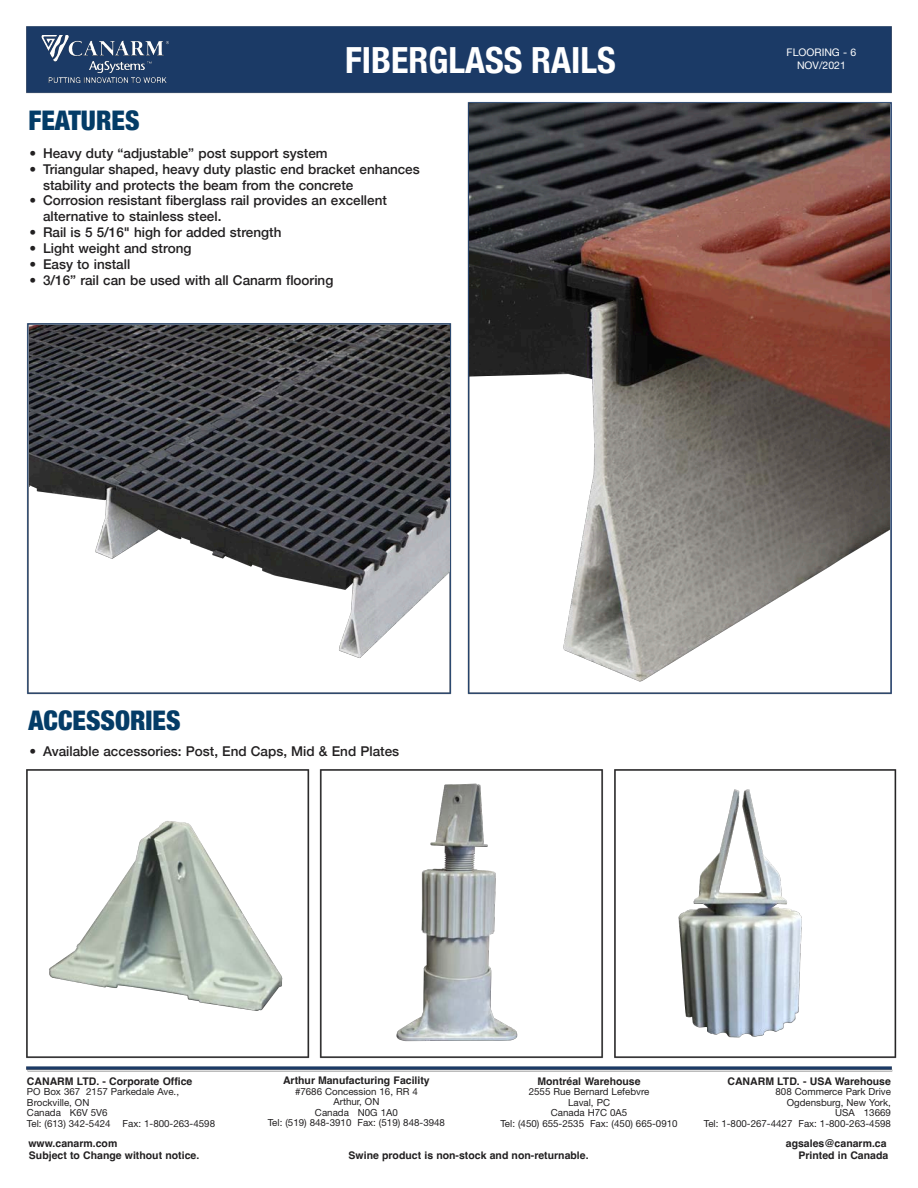
<style>
.page{position:relative;width:918px;height:1188px;background:#fff}
.page>*{position:absolute;margin:0;border:0;box-sizing:border-box;transform-origin:0 0}
.t1{font:700 condensed 36px "Helvetica Neue";color:#fff}
.t2{font:900 condensed 27px "Helvetica Neue";color:#043c67}
.t3{font:500 13.5px/15.9px "Helvetica Neue";color:#222021}
.t4{font:700 10.5px "Helvetica";color:#222021}
.t5{font:10.5px "Helvetica Neue";color:#fff}
.t6{font:9.75px/10.5px "Helvetica Neue";color:#222021;text-align:center}
</style>
<div class="page">
<div style="left:26px;top:26px;width:866px;height:68px;background:#1b3a66"></div>
<img style="left:27px;top:35px;width:173px;height:47px">
<img style="left:467px;top:102px;width:425px;height:593px">
<img style="left:470px;top:104px;width:420px;height:588px">
<img style="left:27px;top:323px;width:425px;height:372px">
<img style="left:30px;top:326px;width:419px;height:366px">
<img style="left:26px;top:769px;width:284px;height:290px">
<img style="left:28px;top:771px;width:279px;height:285px">
<img style="left:319px;top:769px;width:285px;height:290px">
<img style="left:322px;top:771px;width:279px;height:285px">
<img style="left:614px;top:769px;width:283px;height:290px">
<img style="left:616px;top:771px;width:278px;height:285px">
<img style="left:26px;top:1066px;width:867px;height:5px">
<h2 class="t2" style="left:29px;top:104px;width:112px">FEATURES</h2>
<h1 class="t1" style="left:345px;top:39px;width:272px">FIBERGLASS RAILS</h1>
<p class="t3" style="left:30px;top:145px;width:300px">• Heavy duty “adjustable” post support system</p>
<p class="t3" style="left:43px;top:161px;width:378px;text-indent:-14px">• Triangular shaped, heavy duty plastic end bracket enhances stability and protects the beam from the concrete</p>
<p class="t3" style="left:43px;top:192px;width:345px;text-indent:-14px">• Corrosion resistant fiberglass rail provides an excellent alternative to stainless steel.</p>
<p class="t3" style="left:30px;top:224px;width:253px">• Rail is 5 5/16" high for added strength</p>
<p class="t3" style="left:30px;top:240px;width:163px">• Light weight and strong</p>
<p class="t3" style="left:30px;top:256px;width:102px">• Easy to install</p>
<p class="t3" style="left:30px;top:272px;width:305px">• 3/16” rail can be used with all Canarm flooring</p>
<h2 class="t2" style="left:29px;top:704px;width:154px">ACCESSORIES</h2>
<p class="t3" style="left:30px;top:743px;width:371px">• Available accessories: Post, End Caps, Mid &amp; End Plates</p>
<p class="t5" style="left:787px;top:49px;width:71px">FLOORING - 6</p>
<p class="t5" style="left:797px;top:61px;width:50px">NOV/2021</p>
<p class="t4" style="left:283px;top:1076px;width:148px">Arthur Manufacturing Facility</p>
<p class="t6" style="left:268px;top:1087px;width:179px">#7686 Concession 16, RR 4<br>Arthur, ON<br>Canada N0G 1A0<br>Tel: (519) 848-3910 Fax: (519) 848-3948</p>
<p class="t4" style="left:537px;top:1077px;width:105px">Montréal Warehouse</p>
<p class="t6" style="left:500px;top:1087px;width:179px">2555 Rue Bernard Lefebvre<br>Laval, PC<br>Canada H7C 0A5<br>Tel: (450) 655-2535 Fax: (450) 665-0910</p>
<p class="t4" style="left:349px;top:1151px;width:242px">Swine product is non-stock and non-returnable.</p>
<p class="t4" style="left:27px;top:1077px;width:167px">CANARM LTD. - Corporate Office</p>
<p class="t6" style="left:27px;top:1087px;width:190px;text-align:left">PO Box 367 2157 Parkedale Ave.,<br>Brockville, ON<br>Canada K6V 5V6<br>Tel: (613) 342-5424 Fax: 1-800-263-4598</p>
<p class="t4" style="left:727px;top:1077px;width:165px">CANARM LTD. - USA Warehouse</p>
<p class="t6" style="left:704px;top:1087px;width:189px;text-align:right">808 Commerce Park Drive<br>Ogdensburg, New York,<br>USA 13669<br>Tel: 1-800-267-4427 Fax: 1-800-263-4598</p>
<p class="t4" style="left:28px;top:1139px;width:90px">www.canarm.com</p>
<p class="t4" style="left:786px;top:1139px;width:102px">agsales@canarm.ca</p>
<p class="t4" style="left:29px;top:1151px;width:172px">Subject to Change without notice.</p>
<p class="t4" style="left:798px;top:1151px;width:91px">Printed in Canada</p>
</div>
